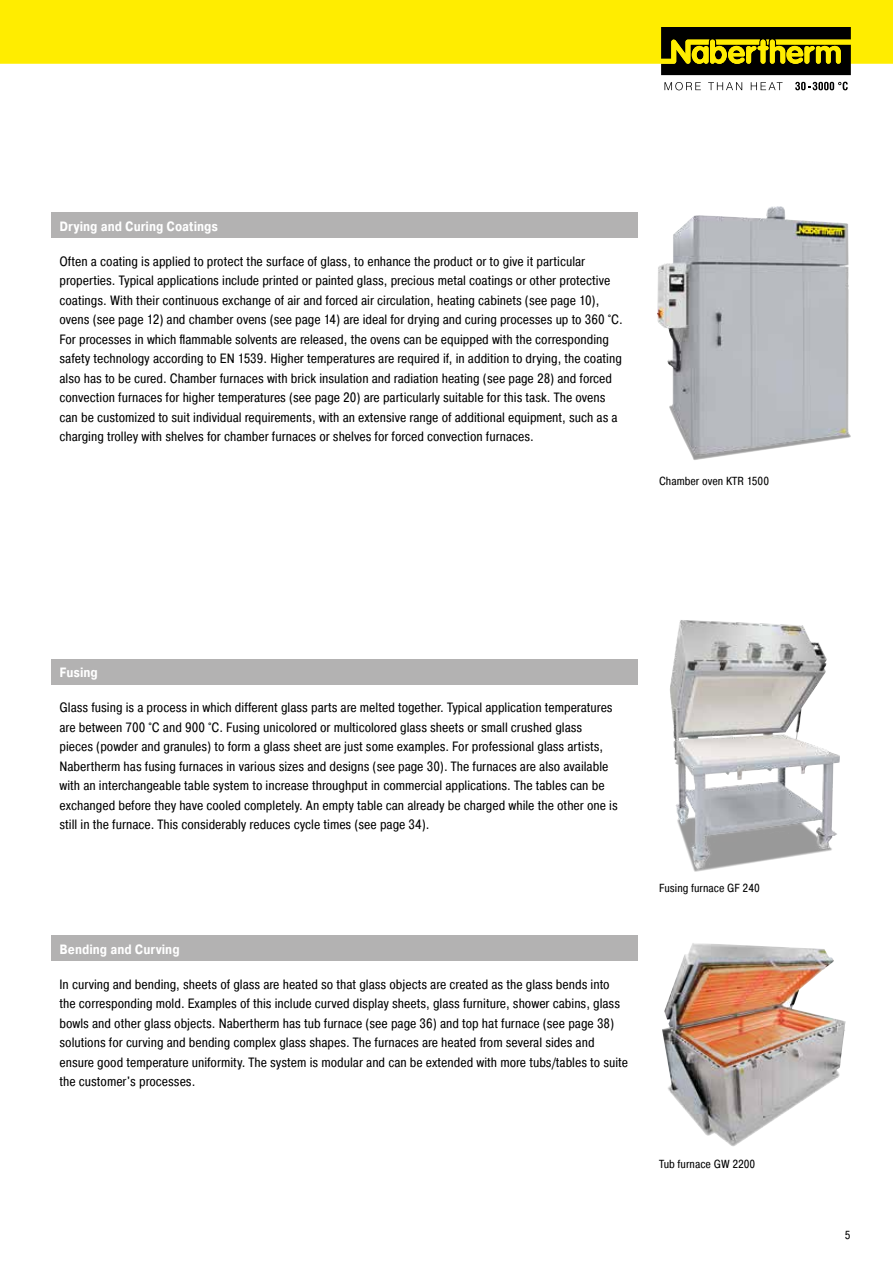
<style>
.page{position:relative;width:893px;height:1263px;background:#fff}
.page>*{position:absolute;margin:0;border:0;box-sizing:border-box;transform-origin:0 0}
.t1{font:13.5px/19.5px "Pragmatica Cond A";color:#000}
.t2{font:700 13.5px "Pragmatica Cond A";color:#fff}
.t3{font:11.7px "Pragmatica Cond A";color:#000}
</style>
<div class="page">
<img style="left:657px;top:206px;width:194px;height:254px">
<img style="left:670px;top:620px;width:170px;height:252px">
<img style="left:662px;top:943px;width:184px;height:204px">
<div style="left:51px;top:213px;width:587px;height:25px;background:#b3b2b2"></div>
<div style="left:51px;top:659px;width:587px;height:26px;background:#b3b2b2"></div>
<div style="left:51px;top:935px;width:587px;height:26px;background:#b3b2b2"></div>
<div style="left:1px;top:0;width:892px;height:64px;background:#ffed00"></div>
<svg style="left:664px;top:82px;width:37px;height:8px"></svg>
<svg style="left:708px;top:82px;width:34px;height:8px"></svg>
<svg style="left:751px;top:82px;width:32px;height:8px"></svg>
<svg style="left:795px;top:82px;width:53px;height:8px"></svg>
<svg style="left:661px;top:27px;width:190px;height:48px;background:#504b00"></svg>
<svg style="left:0;top:0;width:1px;height:64px"></svg>
<p class="t2" style="left:60px;top:218px;width:160px">Drying and Curing Coatings</p>
<p class="t1" style="left:60px;top:251px;width:565px">Often a coating is applied to protect the surface of glass, to enhance the product or to give it particular properties. Typical applications include printed or painted glass, precious metal coatings or other protective coatings. With their continuous exchange of air and forced air circulation, heating cabinets (see page 10), ovens (see page 12) and chamber ovens (see page 14) are ideal for drying and curing processes up to 360 °C.<br>For processes in which flammable solvents are released, the ovens can be equipped with the corresponding safety technology according to EN 1539. Higher temperatures are required if, in addition to drying, the coating also has to be cured. Chamber furnaces with brick insulation and radiation heating (see page 28) and forced convection furnaces for higher temperatures (see page 20) are particularly suitable for this task. The ovens can be customized to suit individual requirements, with an extensive range of additional equipment, such as a charging trolley with shelves for chamber furnaces or shelves for forced convection furnaces.</p>
<p class="t3" style="left:659px;top:474px;width:111px">Chamber oven KTR 1500</p>
<p class="t2" style="left:60px;top:664px;width:40px">Fusing</p>
<p class="t1" style="left:60px;top:698px;width:560px">Glass fusing is a process in which different glass parts are melted together. Typical application temperatures are between 700 °C and 900 °C. Fusing unicolored or multicolored glass sheets or small crushed glass pieces (powder and granules) to form a glass sheet are just some examples. For professional glass artists, Nabertherm has fusing furnaces in various sizes and designs (see page 30). The furnaces are also available with an interchangeable table system to increase throughput in commercial applications. The tables can be exchanged before they have cooled completely. An empty table can already be charged while the other one is still in the furnace. This considerably reduces cycle times (see page 34).</p>
<p class="t2" style="left:60px;top:941px;width:122px">Bending and Curving</p>
<p class="t1" style="left:60px;top:974px;width:570px">In curving and bending, sheets of glass are heated so that glass objects are created as the glass bends into the corresponding mold. Examples of this include curved display sheets, glass furniture, shower cabins, glass bowls and other glass objects. Nabertherm has tub furnace (see page 36) and top hat furnace (see page 38) solutions for curving and bending complex glass shapes. The furnaces are heated from several sides and ensure good temperature uniformity. The system is modular and can be extended with more tubs/tables to suite the customer's processes.</p>
<p class="t3" style="left:659px;top:881px;width:102px">Fusing furnace GF 240</p>
<p class="t3" style="left:659px;top:1157px;width:98px">Tub furnace GW 2200</p>
<p class="t3" style="left:845px;top:1228px;width:7px">5</p>
</div>
